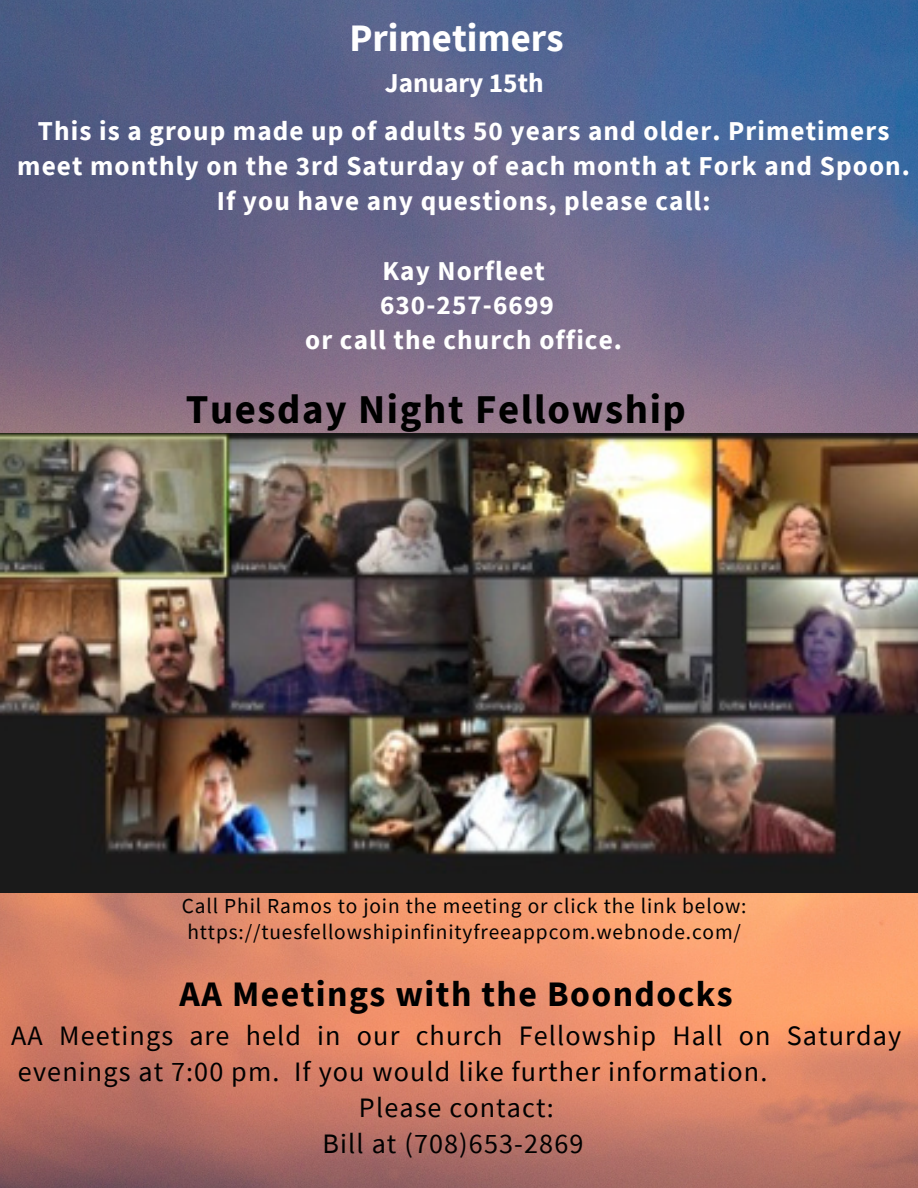
<style>
.page{position:relative;width:918px;height:1188px;background:#fff}
.page>*{position:absolute;margin:0;border:0;box-sizing:border-box;transform-origin:0 0}
.t1{font:700 40.8px "Source Sans Pro";letter-spacing:.04em;color:#000}
.t2{font:700 38.85px "Source Sans Pro";color:#fff}
.t3{font:700 35.85px "Source Sans Pro";letter-spacing:.04em;color:#000}
.t4{font:28.2px/36px "Source Sans Pro";letter-spacing:.04em;color:#000}
.t5{font:700 27.3px/34.8px "Source Sans Pro";letter-spacing:.04em;color:#fff;text-align:center}
.t6{font:700 27.3px "Source Sans Pro";color:#fff}
.t7{font:21.3px "Source Sans Pro";letter-spacing:.04em;color:#000}
</style>
<div class="page">
<img style="left:0;top:0;width:918px;height:1188px">
<img style="left:0;top:434px;width:918px;height:458px">
<p class="t2" style="left:349px;top:13px;width:216px">Primetimers</p>
<p class="t6" style="left:385px;top:65px;width:160px">January 15th</p>
<p class="t5" style="left:17px;top:113px;width:894px">This is a group made up of adults 50 years and older. Primetimers meet monthly on the 3rd Saturday of each month at Fork and Spoon.<br>If you have any questions, please call:</p>
<p class="t5" style="left:382px;top:252px;width:164px">Kay Norfleet</p>
<p class="t5" style="left:380px;top:287px;width:175px">630-257-6699</p>
<p class="t5" style="left:305px;top:322px;width:318px">or call the church office.</p>
<p class="t1" style="left:186px;top:383px;width:502px">Tuesday Night Fellowship</p>
<p class="t7" style="left:182px;top:892px;width:566px">Call Phil Ramos to join the meeting or click the link below:</p>
<p class="t7" style="left:187px;top:918px;width:555px">https://tuesfellowshipinfinityfreeappcom.webnode.com/</p>
<p class="t3" style="left:180px;top:971px;width:555px">AA Meetings with the Boondocks</p>
<p class="t4" style="left:11px;top:1017px;width:892px">AA Meetings are held in our church Fellowship Hall on Saturday evenings at 7:00 pm. If you would like further information.</p>
<p class="t4" style="left:359px;top:1089px;width:196px">Please contact:</p>
<p class="t4" style="left:323px;top:1125px;width:262px">Bill at (708)653-2869</p>
</div>
